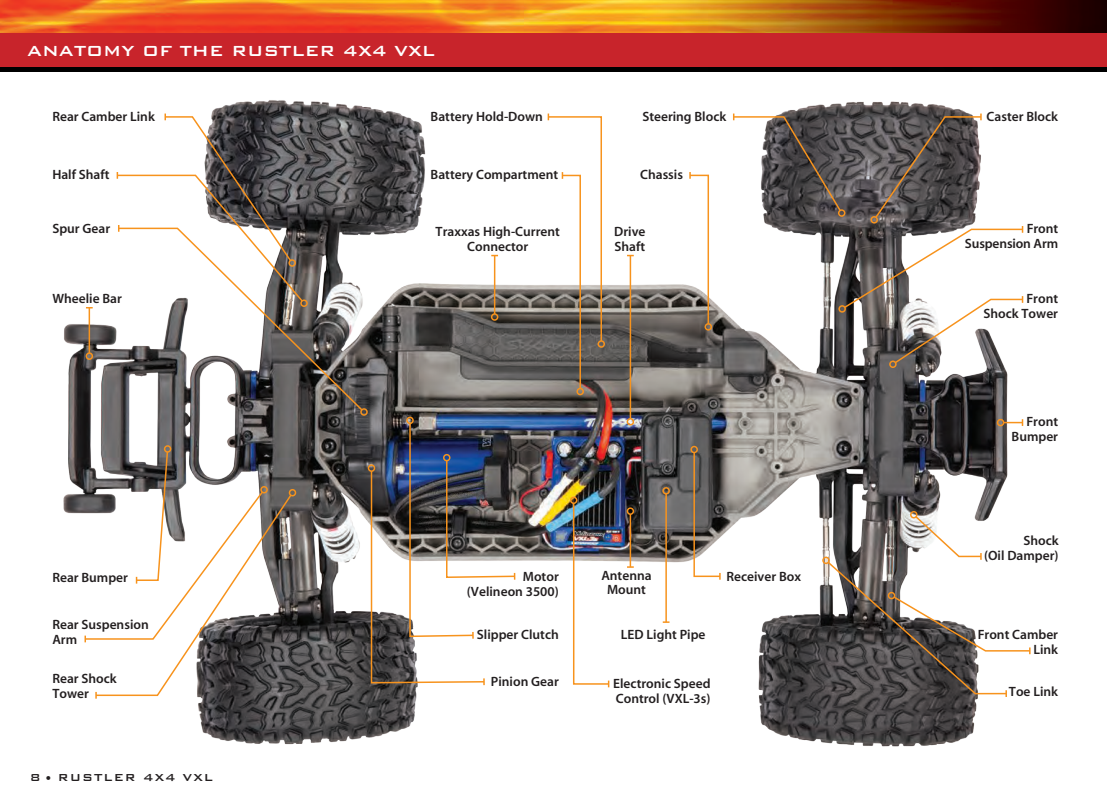
<style>
.page{position:relative;width:1107px;height:810px;background:#fff}
.page>*{position:absolute;margin:0;border:0;box-sizing:border-box;transform-origin:0 0}
.t1{font:19.5px "Bank Gothic Medium BT";color:#fff}
.t2{font:600 13.5px/15px "Myriad";color:#231f20}
.t3{font:13.5px "Bank Gothic Medium BT";letter-spacing:.075em;color:#231f20}
</style>
<div class="page">
<img style="left:63px;top:100px;width:961px;height:647px">
<img style="left:0;top:0;width:1107px;height:71px">
<div style="left:0;top:33px;width:1107px;height:34px;background:#c8242b"></div>
<svg style="left:1004px;top:419px;width:19px;height:7px"></svg>
<div style="left:997px;top:419px;width:7px;height:7px;border:2px solid #f7931d;border-radius:50%"></div>
<div style="left:822px;top:557px;width:8px;height:7px;border:2px solid #f7931d;border-radius:50%"></div>
<svg style="left:826px;top:515px;width:205px;height:182px"></svg>
<div style="left:910px;top:511px;width:8px;height:7px;border:2px solid #f7931d;border-radius:50%"></div>
<div style="left:889px;top:361px;width:8px;height:7px;border:2px solid #f7931d;border-radius:50%"></div>
<svg style="left:843px;top:226px;width:181px;height:139px"></svg>
<div style="left:838px;top:305px;width:8px;height:8px;border:2px solid #f7931d;border-radius:50%"></div>
<svg style="left:874px;top:114px;width:108px;height:105px;background:#5a5453"></svg>
<div style="left:870px;top:216px;width:8px;height:8px;border:2px solid #f7931d;border-radius:50%"></div>
<hr style="left:89px;top:308px;width:1px;height:45px;background:#f7931d">
<div style="left:86px;top:352px;width:7px;height:8px;border:2px solid #f7931d;border-radius:50%"></div>
<div style="left:368px;top:464px;width:7px;height:8px;border:2px solid #f7931d;border-radius:50%"></div>
<div style="left:406px;top:417px;width:8px;height:7px;border:2px solid #f7931d;border-radius:50%"></div>
<img style="left:370px;top:422px;width:146px;height:263px">
<div style="left:570px;top:497px;width:7px;height:7px;border:2px solid #f7931d;border-radius:50%"></div>
<img style="left:572px;top:502px;width:38px;height:185px">
<hr style="left:630px;top:256px;width:1px;height:163px;background:#f7931d">
<div style="left:627px;top:418px;width:7px;height:8px;border:2px solid #f7931d;border-radius:50%"></div>
<div style="left:576px;top:388px;width:8px;height:7px;border:2px solid #f7931d;border-radius:50%"></div>
<svg style="left:689px;top:172px;width:21px;height:153px"></svg>
<div style="left:705px;top:323px;width:7px;height:8px;border:2px solid #f7931d;border-radius:50%"></div>
<svg style="left:732px;top:114px;width:110px;height:99px"></svg>
<div style="left:838px;top:209px;width:7px;height:8px;border:2px solid #f7931d;border-radius:50%"></div>
<svg style="left:547px;top:114px;width:56px;height:276px"></svg>
<div style="left:598px;top:340px;width:7px;height:8px;border:2px solid #f7931d;border-radius:50%"></div>
<svg style="left:117px;top:227px;width:247px;height:185px"></svg>
<div style="left:360px;top:408px;width:8px;height:8px;border:2px solid #f7931d;border-radius:50%"></div>
<svg style="left:116px;top:114px;width:188px;height:189px"></svg>
<div style="left:164px;top:445px;width:7px;height:8px;border:2px solid #f7931d;border-radius:50%"></div>
<div style="left:260px;top:486px;width:8px;height:8px;border:2px solid #f7931d;border-radius:50%"></div>
<svg style="left:84px;top:450px;width:180px;height:192px"></svg>
<svg style="left:95px;top:493px;width:198px;height:204px"></svg>
<div style="left:289px;top:489px;width:7px;height:7px;border:2px solid #f7931d;border-radius:50%"></div>
<svg style="left:95px;top:692px;width:2px;height:7px"></svg>
<hr style="left:494px;top:256px;width:1px;height:58px;background:#f7931d">
<div style="left:491px;top:313px;width:7px;height:8px;border:2px solid #f7931d;border-radius:50%"></div>
<hr style="left:630px;top:514px;width:1px;height:53px;background:#f7931d">
<svg style="left:627px;top:566px;width:7px;height:2px"></svg>
<div style="left:627px;top:507px;width:7px;height:8px;border:2px solid #f7931d;border-radius:50%"></div>
<div style="left:690px;top:446px;width:8px;height:7px;border:2px solid #f7931d;border-radius:50%"></div>
<svg style="left:693px;top:451px;width:28px;height:129px"></svg>
<hr style="left:665px;top:494px;width:2px;height:128px;background:#f7931d">
<svg style="left:663px;top:621px;width:7px;height:2px"></svg>
<div style="left:662px;top:487px;width:8px;height:8px;border:2px solid #f7931d;border-radius:50%"></div>
<p class="t1" style="left:27px;top:40px;width:410px">ANATOMY OF THE RUSTLER 4X4 VXL</p>
<p class="t2" style="left:52px;top:110px;width:104px">Rear Camber Link</p>
<p class="t2" style="left:431px;top:110px;width:114px">Battery Hold-Down</p>
<p class="t2" style="left:642px;top:110px;width:85px">Steering Block</p>
<p class="t2" style="left:987px;top:110px;width:73px">Caster Block</p>
<p class="t2" style="left:52px;top:167px;width:59px">Half Shaft</p>
<p class="t2" style="left:431px;top:167px;width:129px">Battery Compartment</p>
<p class="t2" style="left:640px;top:167px;width:44px">Chassis</p>
<p class="t2" style="left:52px;top:221px;width:59px">Spur Gear</p>
<p class="t2" style="left:436px;top:224px;width:126px;text-align:center">Traxxas High-Current<br>Connector</p>
<p class="t2" style="left:614px;top:224px;width:33px">Drive<br>Shaft</p>
<p class="t2" style="left:1027px;top:221px;width:33px">Front</p>
<p class="t2" style="left:965px;top:236px;width:95px">Suspension Arm</p>
<p class="t2" style="left:52px;top:292px;width:71px">Wheelie Bar</p>
<p class="t2" style="left:1026px;top:292px;width:33px">Front</p>
<p class="t2" style="left:983px;top:307px;width:76px">Shock Tower</p>
<p class="t2" style="left:1012px;top:415px;width:48px;text-align:right">Front<br>Bumper</p>
<p class="t2" style="left:1023px;top:534px;width:37px">Shock</p>
<p class="t2" style="left:984px;top:549px;width:76px">(Oil Damper)</p>
<p class="t2" style="left:52px;top:571px;width:77px">Rear Bumper</p>
<p class="t2" style="left:523px;top:569px;width:37px">Motor</p>
<p class="t2" style="left:467px;top:584px;width:93px">(Velineon 3500)</p>
<p class="t2" style="left:601px;top:569px;width:52px;line-height:13.5px;text-align:center">Antenna<br>Mount</p>
<p class="t2" style="left:726px;top:569px;width:76px">Receiver Box</p>
<p class="t2" style="left:52px;top:617px;width:98px">Rear Suspension<br>Arm</p>
<p class="t2" style="left:477px;top:627px;width:83px">Slipper Clutch</p>
<p class="t2" style="left:621px;top:627px;width:86px">LED Light Pipe</p>
<p class="t2" style="left:978px;top:627px;width:82px;text-align:right">Front Camber<br>Link</p>
<p class="t2" style="left:52px;top:672px;width:66px">Rear Shock<br>Tower</p>
<p class="t2" style="left:491px;top:675px;width:69px">Pinion Gear</p>
<p class="t2" style="left:613px;top:676px;width:99px">Electronic Speed<br>Control (VXL-3s)</p>
<p class="t2" style="left:1009px;top:685px;width:51px">Toe Link</p>
<p class="t3" style="left:30px;top:770px;width:184px">8 • RUSTLER 4X4 VXL</p>
</div>
